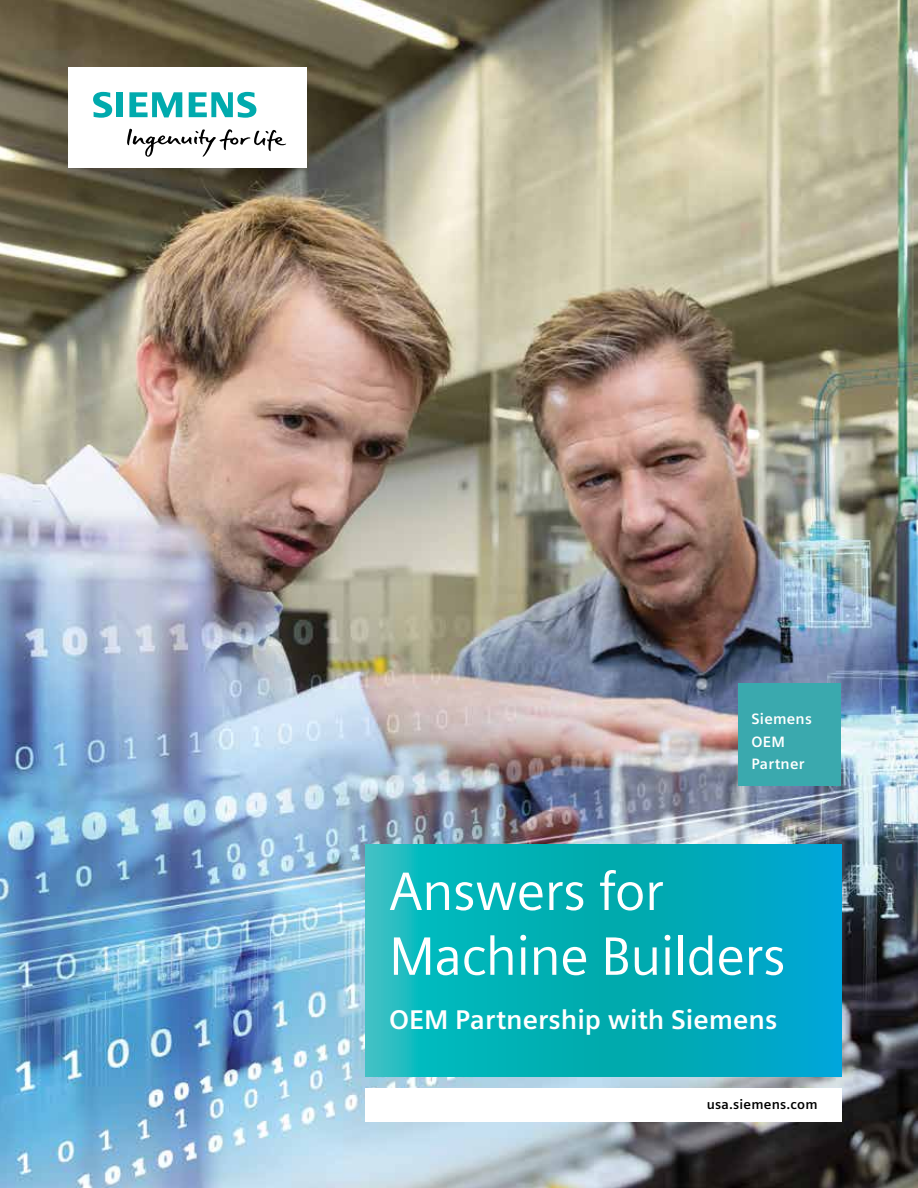
<style>
.page{position:relative;width:918px;height:1188px;background:#fff}
.page>*{position:absolute;margin:0;border:0;box-sizing:border-box;transform-origin:0 0}
.t1{font:54px/64.8px "Siemens Sans";letter-spacing:-.01em;color:#fff}
.t2{font:700 27px "Siemens Sans";color:#fff}
.t3{font:700 15px/22.4px "Siemens Sans";letter-spacing:.015em;color:#fff}
.t4{font:700 13.5px "Siemens Sans";letter-spacing:.015em;color:#000}
</style>
<div class="page">
<img style="left:0;top:0;width:918px;height:1188px">
<div style="left:68px;top:67px;width:238px;height:101px;background:#fff"></div>
<svg style="left:127px;top:129px;width:159px;height:28px"></svg>
<svg style="left:93px;top:92px;width:30px;height:26px"></svg>
<svg style="left:129px;top:92px;width:53px;height:25px"></svg>
<svg style="left:189px;top:92px;width:67px;height:26px"></svg>
<div style="left:365px;top:1088px;width:476px;height:33px;background:#fff"></div>
<svg style="left:365px;top:845px;width:476px;height:231px;background:#04aebb"></svg>
<div style="left:738px;top:684px;width:102px;height:102px;background:#3aa9ae"></div>
<p class="t3" style="left:751px;top:708px;width:62px">Siemens<br>OEM<br>Partner</p>
<p class="t1" style="left:389px;top:859px;width:398px">Answers for<br>Machine Builders</p>
<p class="t2" style="left:389px;top:1004px;width:390px">OEM Partnership with Siemens</p>
<p class="t4" style="left:707px;top:1097px;width:112px">usa.siemens.com</p>
</div>
